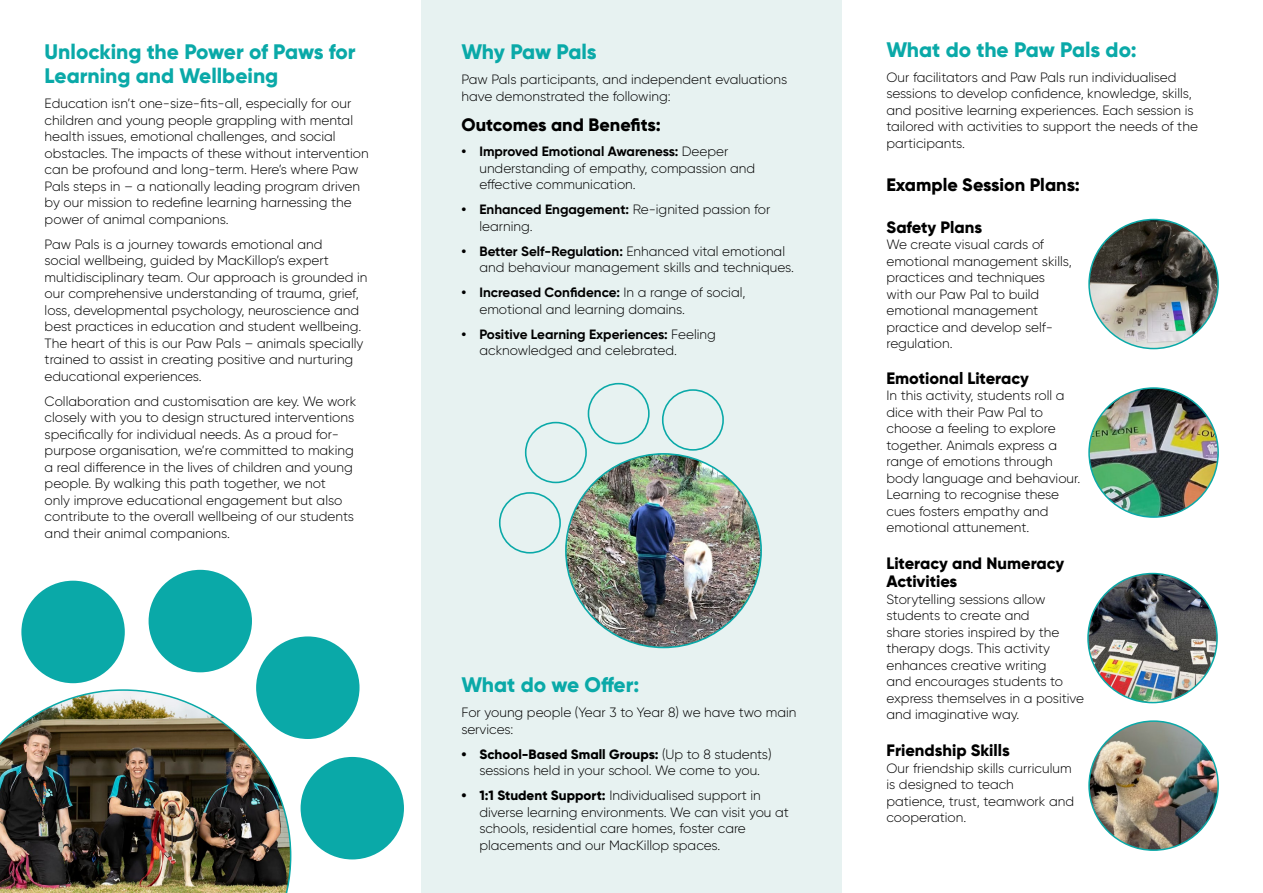
<style>
.page{position:relative;width:1263px;height:893px;background:#fff}
.page>*{position:absolute;margin:0;border:0;box-sizing:border-box;transform-origin:0 0}
.t1{font:800 21px/24px "Gilroy";color:#0aa9a8}
.t2{font:800 18px "Gilroy";color:#000}
.t3{font:800 16.5px/18px "Gilroy";color:#000}
.t4{font:300 13.5px/16.5px "Gilroy";color:#000}
.s1{font-weight:700}
.s2{font-weight:800}
</style>
<div class="page">
<div style="left:421px;top:0;width:421px;height:893px;background:#e7f2f1"></div>
<div style="left:662px;top:389px;width:62px;height:62px;border:2px solid #0aa9a8;border-radius:50%"></div>
<div style="left:588px;top:383px;width:62px;height:61px;border:2px solid #0aa9a8;border-radius:50%"></div>
<div style="left:525px;top:422px;width:62px;height:61px;border:2px solid #0aa9a8;border-radius:50%"></div>
<div style="left:499px;top:492px;width:62px;height:62px;border:2px solid #0aa9a8;border-radius:50%"></div>
<img style="left:566px;top:454px;width:195px;height:193px">
<img style="left:1089px;top:219px;width:129px;height:130px;border-radius:65px">
<div style="left:21px;top:581px;width:104px;height:102px;background:#0aa9a8;border-radius:50%"></div>
<div style="left:149px;top:570px;width:103px;height:102px;background:#0aa9a8;border-radius:50%"></div>
<div style="left:256px;top:636px;width:103px;height:103px;background:#0aa9a8;border-radius:50%"></div>
<div style="left:301px;top:757px;width:103px;height:102px;background:#0aa9a8;border-radius:50%"></div>
<img style="left:0;top:689px;width:291px;height:204px">
<img style="left:1088px;top:574px;width:129px;height:129px;border-radius:65px">
<img style="left:1089px;top:721px;width:129px;height:129px;border-radius:65px">
<img style="left:1089px;top:388px;width:129px;height:129px;border-radius:65px">
<p class="t1" style="left:45px;top:40px;width:312px">Unlocking the Power of Paws for<br>Learning and Wellbeing</p>
<p class="t4" style="left:45px;top:95px;width:326px">Education isn’t one-size-fits-all, especially for our children and young people grappling with mental health issues, emotional challenges, and social obstacles. The impacts of these without intervention can be profound and long-term. Here’s where Paw Pals steps in – a nationally leading program driven by our mission to redefine learning harnessing the power of animal companions.</p>
<p class="t4" style="left:45px;top:236px;width:324px">Paw Pals is a journey towards emotional and<br>social wellbeing, guided by MacKillop’s expert multidisciplinary team. Our approach is grounded in our comprehensive understanding of trauma, grief, loss, developmental psychology, neuroscience and best practices in education and student wellbeing.<br>The heart of this is our Paw Pals – animals specially trained to assist in creating positive and nurturing educational experiences.</p>
<p class="t4" style="left:45px;top:393px;width:313px">Collaboration and customisation are key. We work closely with you to design structured interventions specifically for individual needs. As a proud for&shy;purpose organisation, we’re committed to making a real difference in the lives of children and young people. By walking this path together, we not<br>only improve educational engagement but also contribute to the overall wellbeing of our students and their animal companions.</p>
<p class="t1" style="left:461px;top:40px;width:137px">Why Paw Pals</p>
<p class="t4" style="left:461px;top:71px;width:327px">Paw Pals participants, and independent evaluations have demonstrated the following:</p>
<p class="t2" style="left:461px;top:113px;width:201px">Outcomes and Benefits:</p>
<p class="t4" style="left:479px;top:143px;width:277px;text-indent:-18px"><span class="s1">• Improved Emotional Awareness:</span> Deeper understanding of empathy, compassion and effective communication.</p>
<p class="t4" style="left:479px;top:201px;width:293px;text-indent:-18px"><span class="s1">• Enhanced Engagement:</span> Re-ignited passion for learning.</p>
<p class="t4" style="left:479px;top:242px;width:316px;text-indent:-18px"><span class="s1">• Better Self-Regulation:</span> Enhanced vital emotional and behaviour management skills and techniques.</p>
<p class="t4" style="left:479px;top:284px;width:268px;text-indent:-18px"><span class="s1">• Increased Confidence:</span> In a range of social, emotional and learning domains.</p>
<p class="t4" style="left:479px;top:325px;width:238px;text-indent:-18px"><span class="s1">• Positive Learning Experiences:</span> Feeling acknowledged and celebrated.</p>
<p class="t1" style="left:461px;top:673px;width:180px">What do we Offer:</p>
<p class="t4" style="left:461px;top:704px;width:337px">For young people (Year 3 to Year 8) we have two main services:</p>
<p class="t4" style="left:461px;top:745px;width:312px;text-align:center"><span class="s2">• School-Based Small Groups:</span> (Up to 8 students) sessions held in your school. We come to you.</p>
<p class="t4" style="left:479px;top:787px;width:311px;text-indent:-18px"><span class="s2">• 1:1 Student Support:</span> Individualised support in diverse learning environments. We can visit you at schools, residential care homes, foster care placements and our MacKillop spaces.</p>
<p class="t1" style="left:886px;top:37px;width:252px">What do the Paw Pals do:</p>
<p class="t4" style="left:886px;top:69px;width:313px">Our facilitators and Paw Pals run individualised sessions to develop confidence, knowledge, skills, and positive learning experiences. Each session is tailored with activities to support the needs of the participants.</p>
<p class="t2" style="left:886px;top:174px;width:195px">Example Session Plans:</p>
<p class="t3" style="left:886px;top:218px;width:97px">Safety Plans</p>
<p class="t4" style="left:886px;top:236px;width:187px">We create visual cards of emotional management skills, practices and techniques with our Paw Pal to build emotional management practice and develop self&shy;regulation.</p>
<p class="t3" style="left:886px;top:369px;width:144px">Emotional Literacy</p>
<p class="t4" style="left:886px;top:387px;width:195px">In this activity, students roll a dice with their Paw Pal to choose a feeling to explore together. Animals express a range of emotions through body language and behaviour.<br>Learning to recognise these cues fosters empathy and emotional attunement.</p>
<p class="t3" style="left:886px;top:554px;width:179px">Literacy and Numeracy<br>Activities</p>
<p class="t4" style="left:886px;top:590px;width:199px">Storytelling sessions allow students to create and<br>share stories inspired by the therapy dogs. This activity enhances creative writing<br>and encourages students to express themselves in a positive and imaginative way.</p>
<p class="t3" style="left:886px;top:741px;width:125px">Friendship Skills</p>
<p class="t4" style="left:886px;top:760px;width:189px">Our friendship skills curriculum is designed to teach patience, trust, teamwork and cooperation.</p>
</div>
